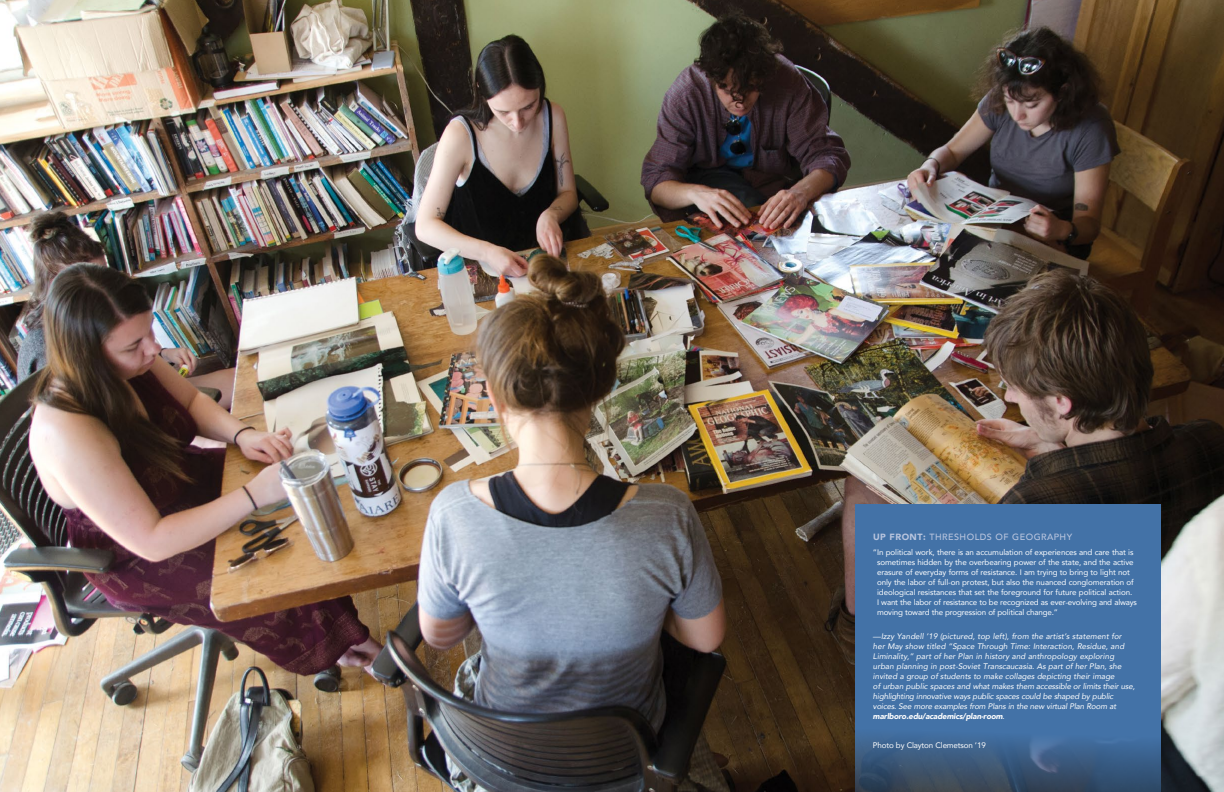
<style>
.page{position:relative;width:1224px;height:792px;background:#fff}
.page>*{position:absolute;margin:0;border:0;box-sizing:border-box;transform-origin:0 0}
.t1{font:500 9px "Avenir";letter-spacing:.05em;color:#b9c5de}
.t2{font:italic 8px/10px "Avenir";color:#fff}
.t3{font:8px/10px "Avenir";letter-spacing:-.01em;color:#fff}
.s1{font-weight:900}
.s2{font-style:normal}
</style>
<div class="page">
<img style="left:0;top:0;width:1224px;height:792px">
<svg style="left:855px;top:504px;width:306px;height:288px;background:#416c9e"></svg>
<p class="t1" style="left:873px;top:529px;width:201px"><span class="s1">UP FRONT:</span> THRESHOLDS OF GEOGRAPHY</p>
<p class="t3" style="left:877px;top:546px;width:261px;text-indent:-4px">“In political work, there is an accumulation of experiences and care that is sometimes hidden by the overbearing power of the state, and the active erasure of everyday forms of resistance. I am trying to bring to light not only the labor of full-on protest, but also the nuanced conglomeration of ideological resistances that set the foreground for future political action.<br>I want the labor of resistance to be recognized as ever-evolving and always moving toward the progression of political change.”</p>
<p class="t2" style="left:873px;top:631px;width:263px">—Izzy Yandell ’19 (pictured, top left), from the artist’s statement for her May show titled “Space Through Time: Interaction, Residue, and Liminality,” part of her Plan in history and anthropology exploring urban planning in post-Soviet Transcaucasia. As part of her Plan, she invited a group of students to make collages depicting their image<br>of urban public spaces and what makes them accessible or limits their use, highlighting innovative ways public spaces could be shaped by public voices. See more examples from Plans in the new virtual Plan Room at <span class="s1">marlboro.edu/academics/plan-room</span><span class="s2">.</span></p>
<p class="t3" style="left:873px;top:740px;width:114px">Photo by Clayton Clemetson ’19</p>
</div>
